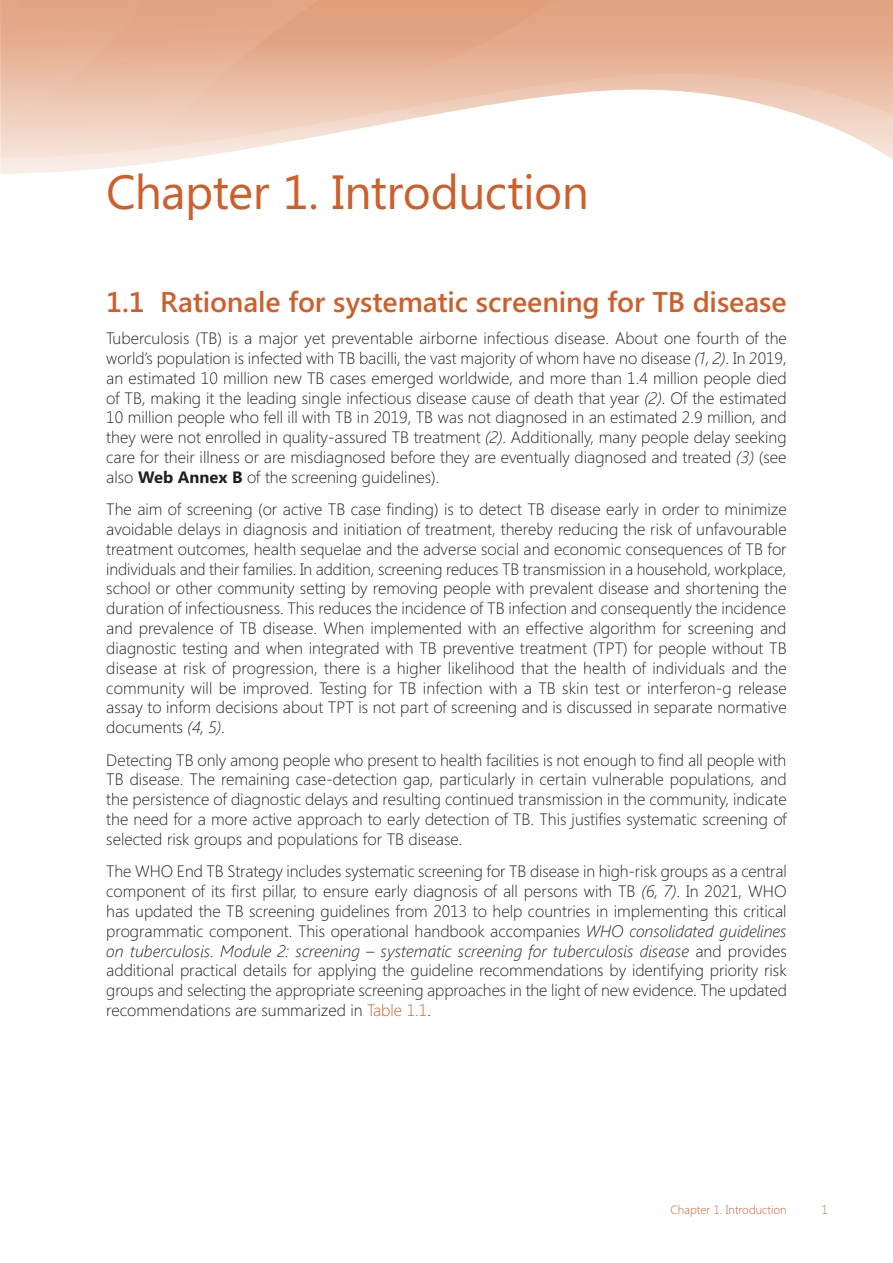
<style>
.page{position:relative;width:893px;height:1263px;background:#fff}
.page>*{position:absolute;margin:0;border:0;box-sizing:border-box;transform-origin:0 0}
.t1{font:48px "Segoe UI";letter-spacing:-.015em;color:#ce5f2b}
.t2{font:600 28.5px "Segoe UI";letter-spacing:-.005em;color:#ce5f2b}
.t3{font:300 16.5px/19.8px "Segoe UI";color:#231f20;text-align:justify}
.t4{font:300 12px "Segoe UI";color:#ce5f2b}
.s1{font-style:italic}
.s2{font-weight:700}
.s3{color:#ce5f2b}
</style>
<div class="page">
<svg style="left:0;top:158px;width:188px;height:16px"></svg>
<svg style="left:0;top:0;width:893px;height:158px"></svg>
<h1 class="t1" style="left:106px;top:159px;width:484px">Chapter 1. Introduction</h1>
<h2 class="t2" style="left:106px;top:281px;width:682px">1.1 Rationale for systematic screening for TB disease</h2>
<p class="t3" style="left:106px;top:328px;width:682px">Tuberculosis (TB) is a major yet preventable airborne infectious disease. About one fourth of the world’s population is infected with TB bacilli, the vast majority of whom have no disease <span class="s1">(1, 2)</span>. In 2019, an estimated 10 million new TB cases emerged worldwide, and more than 1.4 million people died of TB, making it the leading single infectious disease cause of death that year <span class="s1">(2)</span>. Of the estimated 10 million people who fell ill with TB in 2019, TB was not diagnosed in an estimated 2.9 million, and they were not enrolled in quality-assured TB treatment <span class="s1">(2)</span>. Additionally, many people delay seeking care for their illness or are misdiagnosed before they are eventually diagnosed and treated <span class="s1">(3)</span> (see also <span class="s2">Web Annex B</span> of the screening guidelines).</p>
<p class="t3" style="left:106px;top:499px;width:682px">The aim of screening (or active TB case finding) is to detect TB disease early in order to minimize avoidable delays in diagnosis and initiation of treatment, thereby reducing the risk of unfavourable treatment outcomes, health sequelae and the adverse social and economic consequences of TB for individuals and their families. In addition, screening reduces TB transmission in a household, workplace, school or other community setting by removing people with prevalent disease and shortening the duration of infectiousness. This reduces the incidence of TB infection and consequently the incidence and prevalence of TB disease. When implemented with an effective algorithm for screening and diagnostic testing and when integrated with TB preventive treatment (TPT) for people without TB disease at risk of progression, there is a higher likelihood that the health of individuals and the community will be improved. Testing for TB infection with a TB skin test or interferon-g release assay to inform decisions about TPT is not part of screening and is discussed in separate normative documents <span class="s1">(4, 5)</span>.</p>
<p class="t3" style="left:106px;top:749px;width:682px">Detecting TB only among people who present to health facilities is not enough to find all people with TB disease. The remaining case-detection gap, particularly in certain vulnerable populations, and the persistence of diagnostic delays and resulting continued transmission in the community, indicate the need for a more active approach to early detection of TB. This justifies systematic screening of selected risk groups and populations for TB disease.</p>
<p class="t3" style="left:106px;top:861px;width:682px">The WHO End TB Strategy includes systematic screening for TB disease in high-risk groups as a central component of its first pillar, to ensure early diagnosis of all persons with TB <span class="s1">(6, 7)</span>. In 2021, WHO has updated the TB screening guidelines from 2013 to help countries in implementing this critical programmatic component. This operational handbook accompanies <span class="s1">WHO consolidated guidelines on tuberculosis. Module 2: screening – systematic screening for tuberculosis disease</span> and provides additional practical details for applying the guideline recommendations by identifying priority risk groups and selecting the appropriate screening approaches in the light of new evidence. The updated recommendations are summarized in <span class="s3">Table 1.1</span>.</p>
<p class="t4" style="left:670px;top:1202px;width:118px">Chapter 1. Introduction</p>
<p class="t4" style="left:822px;top:1202px;width:8px">1</p>
</div>
